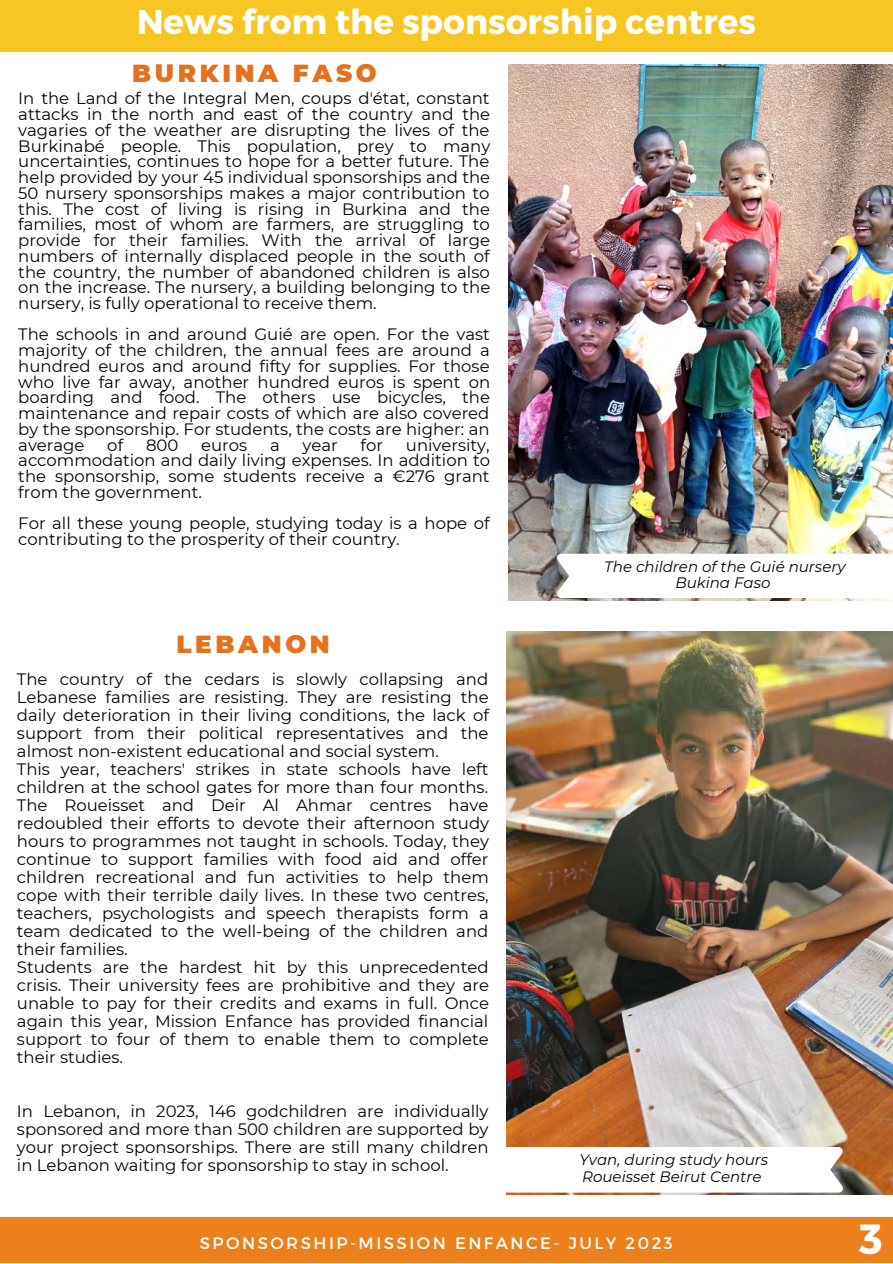
<style>
.page{position:relative;width:893px;height:1264px;background:#fff}
.page>*{position:absolute;margin:0;border:0;box-sizing:border-box;transform-origin:0 0}
.t1{font:700 56.55px "Montserrat";color:#fff}
.t2{font:700 42.15px "Montserrat";color:#fff}
.t3{font:700 34.35px "Montserrat";color:#fff}
.t4{font:900 24.6px "Montserrat";letter-spacing:.15em;color:#e5711c}
.t5{font:16.5px/15.8px "Montserrat";color:#040404;text-align:justify}
.t6{font:16.5px "Montserrat";letter-spacing:.15em;color:#fff}
.t7{font:italic 15px/16.8px "Montserrat";color:#040404}
</style>
<div class="page">
<img style="left:506px;top:631px;width:386px;height:563px">
<svg style="left:506px;top:1146px;width:336px;height:46px"></svg>
<div style="left:0;top:1217px;width:892px;height:45px;background:#eb801d"></div>
<img style="left:509px;top:64px;width:383px;height:536px">
<svg style="left:557px;top:553px;width:335px;height:45px"></svg>
<div style="left:0;top:0;width:892px;height:52px;background:#f8c622"></div>
<h3 class="t3" style="left:137px;top:-1px;width:620px">News from the sponsorship centres</h3>
<h3 class="t4" style="left:132px;top:58px;width:246px">BURKINA FASO</h3>
<p class="t5" style="left:18px;top:90px;width:473px">In the Land of the Integral Men, coups d'état, constant attacks in the north and east of the country and the vagaries of the weather are disrupting the lives of the Burkinabé people. This population, prey to many uncertainties, continues to hope for a better future. The help provided by your 45 individual sponsorships and the 50 nursery sponsorships makes a major contribution to this. The cost of living is rising in Burkina and the families, most of whom are farmers, are struggling to provide for their families. With the arrival of large numbers of internally displaced people in the south of the country, the number of abandoned children is also on the increase. The nursery, a building belonging to the nursery, is fully operational to receive them.</p>
<p class="t5" style="left:18px;top:327px;width:473px">The schools in and around Guié are open. For the vast majority of the children, the annual fees are around a hundred euros and around fifty for supplies. For those who live far away, another hundred euros is spent on boarding and food. The others use bicycles, the maintenance and repair costs of which are also covered by the sponsorship. For students, the costs are higher: an average</p>
<p class="t5" style="left:107px;top:437px;width:17px">of</p>
<p class="t5" style="left:146px;top:437px;width:34px">800</p>
<p class="t5" style="left:201px;top:437px;width:48px">euros</p>
<p class="t5" style="left:270px;top:437px;width:11px">a</p>
<p class="t5" style="left:302px;top:437px;width:37px">year</p>
<p class="t5" style="left:360px;top:437px;width:24px">for</p>
<p class="t5" style="left:18px;top:437px;width:473px;text-indent:387px">university, accommodation and daily living expenses. In addition to the sponsorship, some students receive a €276 grant from the government.</p>
<p class="t5" style="left:18px;top:515px;width:473px">For all these young people, studying today is a hope of contributing to the prosperity of their country.</p>
<h3 class="t4" style="left:176px;top:629px;width:155px">LEBANON</h3>
<p class="t5" style="left:17px;top:670px;width:473px;line-height:18px;text-align:left">The country of the cedars is slowly collapsing and Lebanese families are resisting. They are resisting the daily deterioration in their living conditions, the lack of support from their political representatives and the almost non-existent educational and social system.<br>This year, teachers' strikes in state schools have left children at the school gates for more than four months.<br>The Roueisset and Deir Al Ahmar centres have redoubled their efforts to devote their afternoon study hours to programmes not taught in schools. Today, they continue to support families with food aid and offer children recreational and fun activities to help them cope with their terrible daily lives. In these two centres, teachers, psychologists and speech therapists form a team dedicated to the well-being of the children and their families.<br>Students are the hardest hit by this unprecedented crisis. Their university fees are prohibitive and they are unable to pay for their credits and exams in full. Once again this year, Mission Enfance has provided financial support to four of them to enable them to complete their studies.</p>
<p class="t5" style="left:17px;top:1101px;width:473px;line-height:18px">In Lebanon, in 2023, 146 godchildren are individually sponsored and more than 500 children are supported by your project sponsorships. There are still many children in Lebanon waiting for sponsorship to stay in school.</p>
<p class="t7" style="left:604px;top:557px;width:243px;text-align:center">The children of the Guié nursery<br>Bukina Faso</p>
<p class="t7" style="left:579px;top:1151px;width:190px">Yvan, during study hours<br>Roueisset Beirut Centre</p>
<p class="t6" style="left:200px;top:1232px;width:474px">SPONSORSHIP-MISSION ENFANCE- JULY 2023</p>
<h1 class="t1" style="left:835px;top:1194px;width:33px">3</h1>
<h2 class="t2" style="left:859px;top:1211px;width:25px">3</h2>
</div>
